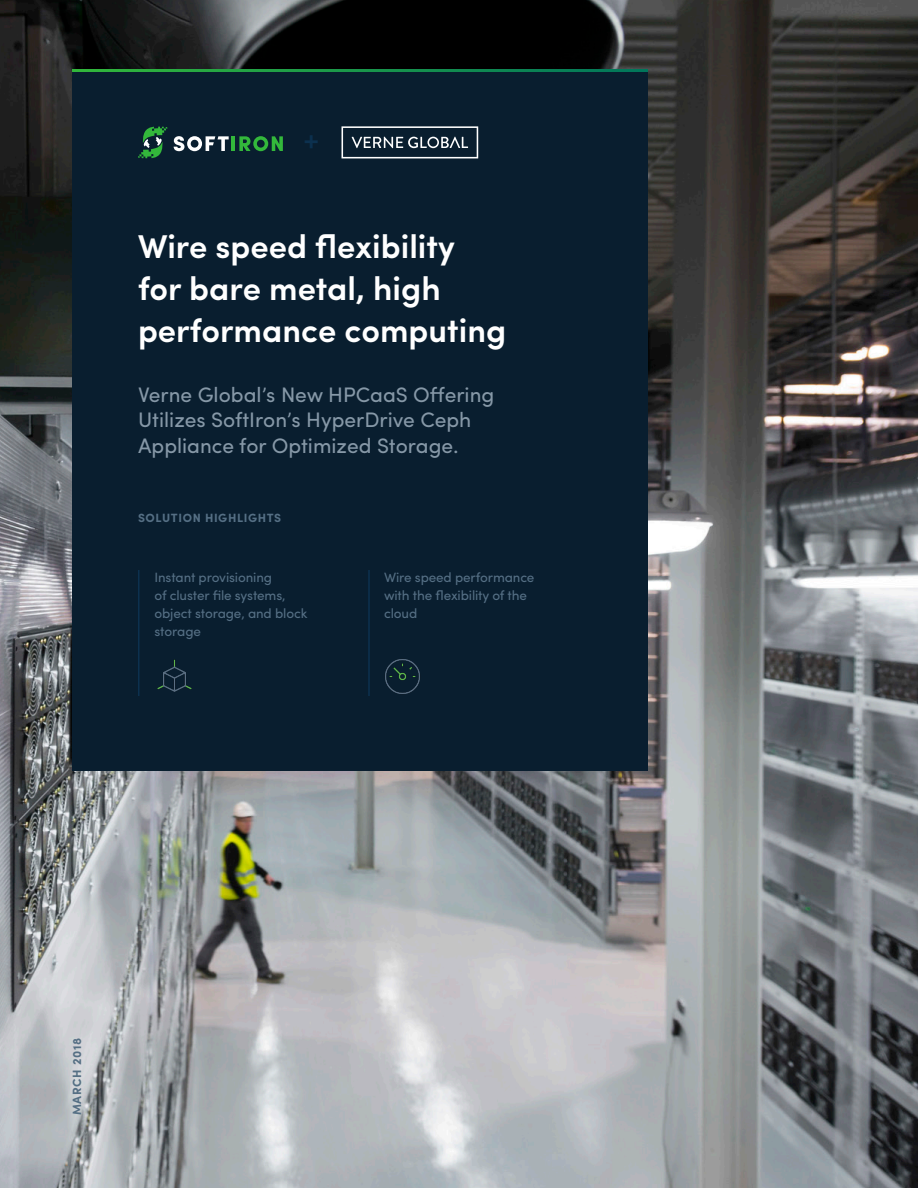
<style>
.page{position:relative;width:918px;height:1188px;background:#fff}
.page>*{position:absolute;margin:0;border:0;box-sizing:border-box;transform-origin:0 0}
.t1{font:600 33px/42px "Sofia Pro";color:#fff}
.t2{font:31.5px "Sofia Pro";color:#0c314f}
.t3{font:21px/25.5px "Sofia Pro";color:#8698a7}
.Body{font:13.5px/18px "Sofia Pro";letter-spacing:-.01em;color:#556f84}
.ALL_CAPS{font:700 12px "Sofia Pro";letter-spacing:.05em;color:#556f84}
</style>
<div class="page">
<img style="left:0;top:0;width:918px;height:1188px">
<svg style="left:72px;top:69px;width:576px;height:3px;background:#19964a"></svg>
<div style="left:72px;top:72px;width:576px;height:699px;background:#091e2f"></div>
<svg style="left:174px;top:136px;width:55px;height:15px"></svg>
<hr style="left:232px;top:136px;width:3px;height:15px;background:#33b83b">
<svg style="left:239px;top:136px;width:44px;height:15px"></svg>
<svg style="left:138px;top:127px;width:29px;height:31px"></svg>
<svg style="left:342px;top:126px;width:136px;height:32px"></svg>
<img style="left:385px;top:659px;width:35px;height:35px">
<img style="left:157px;top:659px;width:35px;height:33px">
<hr style="left:138px;top:570px;width:2px;height:126px;background:#0c314f">
<hr style="left:368px;top:570px;width:2px;height:126px;background:#0c314f">
<p class="t2" style="left:303px;top:116px;width:18px">+</p>
<h1 class="t1" style="left:138px;top:223px;width:370px">Wire speed flexibility for bare metal, high performance computing</h1>
<p class="t3" style="left:138px;top:380px;width:358px">Verne Global’s New HPCaaS Offering<br>Utilizes SoftIron’s HyperDrive Ceph<br>Appliance for Optimized Storage.</p>
<p class="ALL_CAPS" style="left:138px;top:509px;width:145px">SOLUTION HIGHLIGHTS</p>
<p class="Body" style="left:154px;top:567px;width:155px">Instant provisioning<br>of cluster file systems, object storage, and block storage</p>
<p class="Body" style="left:384px;top:567px;width:152px">Wire speed performance with the flexibility of the cloud</p>
<p class="ALL_CAPS" style="left:68px;top:1115px;width:79px;rotate:-90deg">MARCH 2018</p>
</div>
